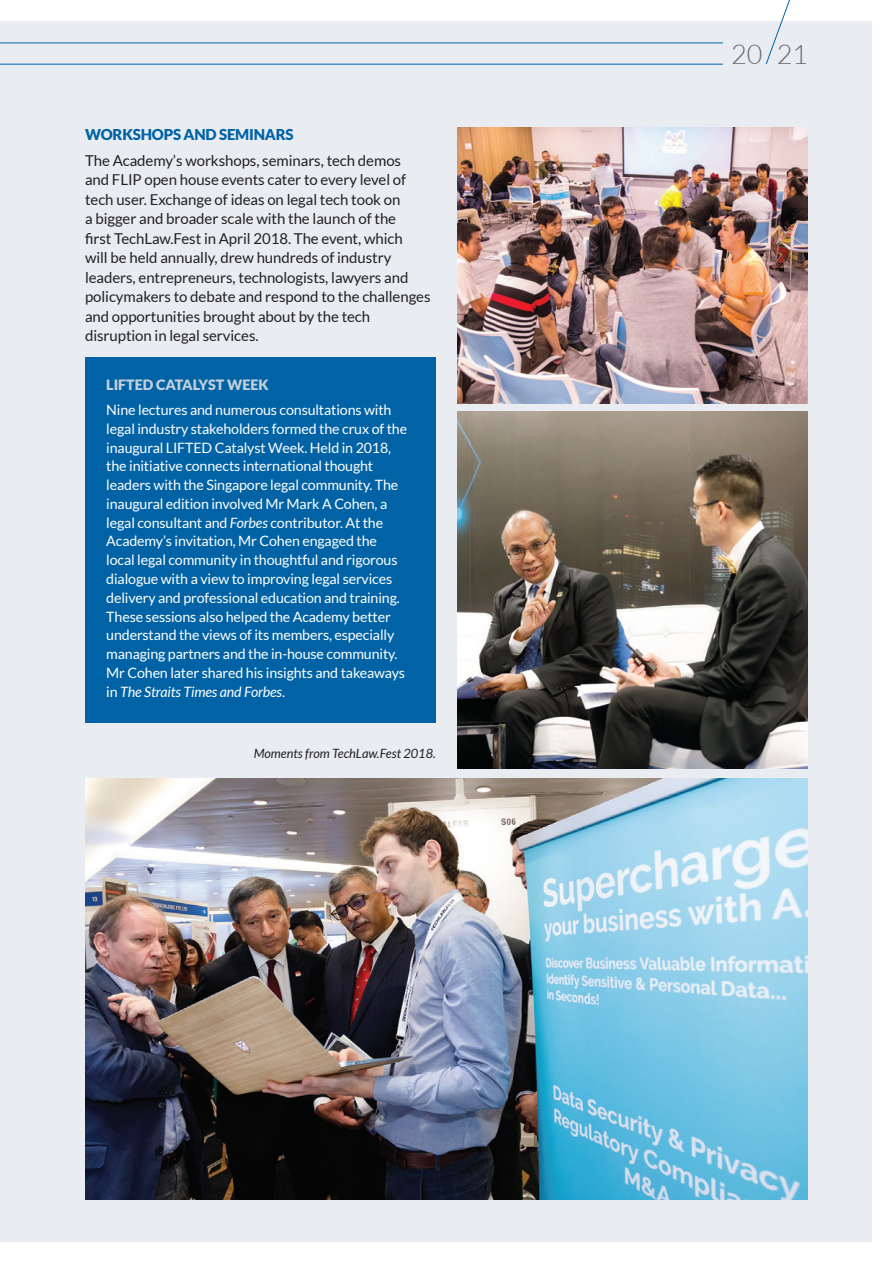
<style>
.page{position:relative;width:893px;height:1263px;background:#fff}
.page>*{position:absolute;margin:0;border:0;box-sizing:border-box;transform-origin:0 0}
.t1{font:300 27px "Lato";color:#6c6d70}
.t2{font:15px/19.5px "Lato";letter-spacing:-.005em;color:#231f20}
.t3{font:900 15px "Lato";letter-spacing:-.015em;color:#0163a6}
.t4{font:14.25px/18.8px "Lato";letter-spacing:-.01em;color:#fff}
.t5{font:900 14.25px "Lato";color:#c5d0db}
.t6{font:italic 12.75px "Lato";color:#231f20}
.s1{font-style:italic}
</style>
<div class="page">
<div style="left:0;top:21px;width:872px;height:1221px;background:#e9edf2"></div>
<hr style="left:0;top:43px;width:723px;height:1px;background:#0163a6">
<hr style="left:0;top:64px;width:723px;height:1px;background:#0163a6">
<svg style="left:765px;top:0;width:25px;height:65px"></svg>
<div style="left:85px;top:357px;width:350px;height:366px;background:#0163a6"></div>
<img style="left:85px;top:778px;width:723px;height:421px">
<img style="left:457px;top:128px;width:351px;height:276px">
<img style="left:457px;top:412px;width:351px;height:357px">
<p class="t3" style="left:85px;top:125px;width:210px">WORKSHOPS AND SEMINARS</p>
<p class="t2" style="left:85px;top:150px;width:347px">The Academy’s workshops, seminars, tech demos<br>and FLIP open house events cater to every level of tech user. Exchange of ideas on legal tech took on<br>a bigger and broader scale with the launch of the<br>first TechLaw.Fest in April 2018. The event, which<br>will be held annually, drew hundreds of industry leaders, entrepreneurs, technologists, lawyers and policymakers to debate and respond to the challenges and opportunities brought about by the tech disruption in legal services.</p>
<p class="t5" style="left:106px;top:376px;width:164px">LIFTED CATALYST WEEK</p>
<p class="t4" style="left:106px;top:401px;width:302px">Nine lectures and numerous consultations with legal industry stakeholders formed the crux of the inaugural LIFTED Catalyst Week. Held in 2018, the initiative connects international thought leaders with the Singapore legal community. The inaugural edition involved Mr Mark A Cohen, a legal consultant and <span class="s1">Forbes</span> contributor. At the Academy’s invitation, Mr Cohen engaged the local legal community in thoughtful and rigorous dialogue with a view to improving legal services delivery and professional education and training.<br>These sessions also helped the Academy better understand the views of its members, especially managing partners and the in-house community.<br>Mr Cohen later shared his insights and takeaways in <span class="s1">The Straits Times and Forbes</span>.</p>
<p class="t6" style="left:254px;top:746px;width:184px">Moments from TechLaw.Fest 2018.</p>
<h1 class="t1" style="left:731px;top:40px;width:78px">20 21</h1>
</div>
